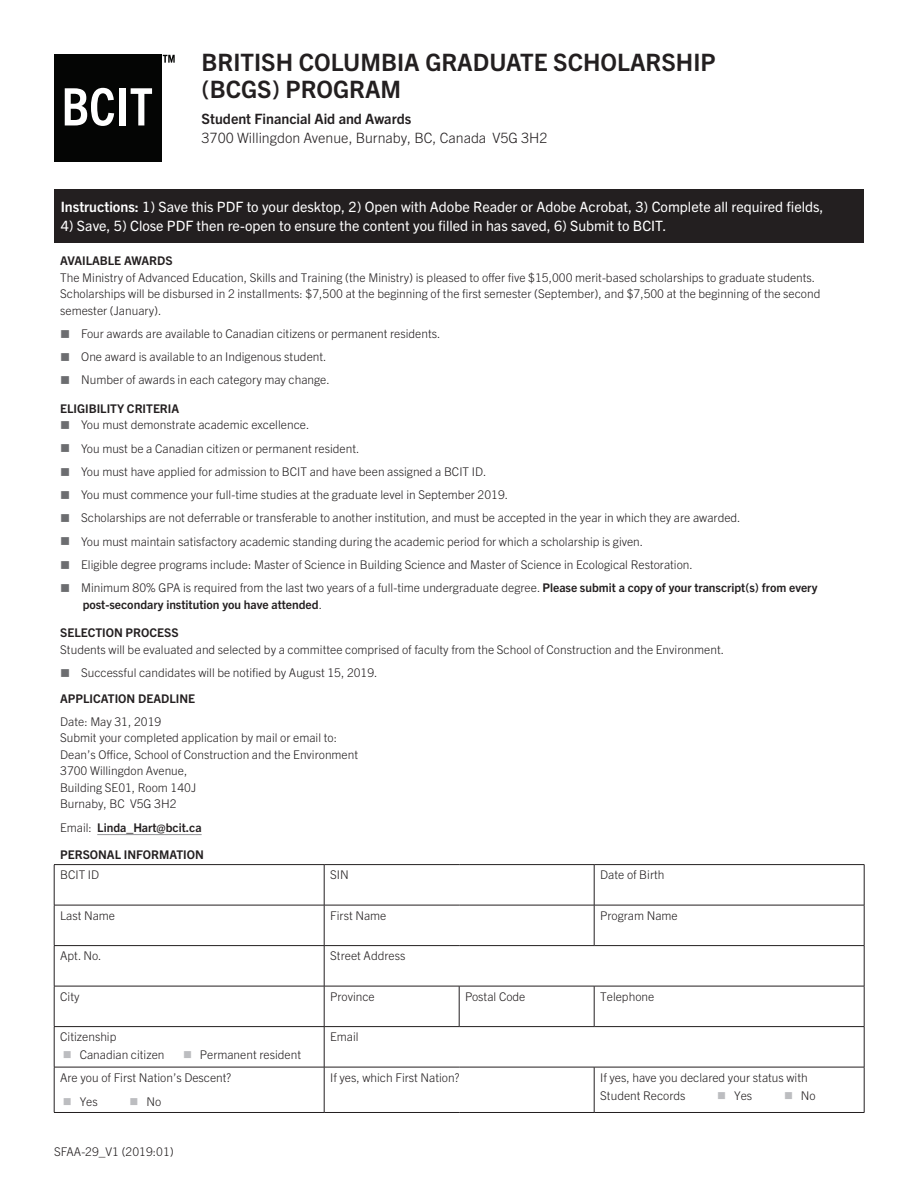
<style>
.page{position:relative;width:918px;height:1188px;background:#fff}
.page>*{position:absolute;margin:0;border:0;box-sizing:border-box;transform-origin:0 0}
.t1{font:700 24px/27px "Trade Gothic Next LT Pro";color:#231f20}
.t2{font:14.25px "Trade Gothic Next LT Pro";color:#fff}
.t3{font:300 14.25px "Trade Gothic Next LT Pro";color:#231f20}
.t4{font:700 14.25px "Trade Gothic Next LT Pro";color:#231f20}
.t5{font:300 12px/23.2px "Trade Gothic Next LT Pro";color:#231f20}
.t6{font:700 12px "Trade Gothic Next LT Pro";color:#231f20}
.s1{font-weight:700}
.s2{font-weight:300}
.s3{color:#bcbdc0}
</style>
<div class="page">
<div style="left:54px;top:189px;width:810px;height:54px;background:#231f20"></div>
<div style="left:54px;top:54px;width:108px;height:108px;background:#040504"></div>
<svg style="left:65px;top:88px;width:49px;height:38px"></svg>
<div style="left:119px;top:88px;width:7px;height:37px;background:#fff"></div>
<svg style="left:131px;top:88px;width:21px;height:37px"></svg>
<svg style="left:163px;top:55px;width:12px;height:8px"></svg>
<hr style="left:54px;top:864px;width:270px;height:1px;background:#231f20">
<hr style="left:54px;top:865px;width:1px;height:40px;background:#231f20">
<hr style="left:324px;top:864px;width:135px;height:1px;background:#231f20">
<hr style="left:324px;top:865px;width:1px;height:40px;background:#231f20">
<hr style="left:459px;top:864px;width:135px;height:1px;background:#231f20">
<hr style="left:594px;top:864px;width:270px;height:1px;background:#231f20">
<hr style="left:594px;top:865px;width:1px;height:40px;background:#231f20">
<hr style="left:864px;top:865px;width:1px;height:40px;background:#231f20">
<hr style="left:54px;top:905px;width:270px;height:1px;background:#231f20">
<hr style="left:54px;top:905px;width:1px;height:40px;background:#231f20">
<hr style="left:324px;top:905px;width:135px;height:1px;background:#231f20">
<hr style="left:324px;top:905px;width:1px;height:40px;background:#231f20">
<hr style="left:459px;top:905px;width:135px;height:1px;background:#231f20">
<hr style="left:594px;top:905px;width:270px;height:1px;background:#231f20">
<hr style="left:594px;top:905px;width:1px;height:40px;background:#231f20">
<hr style="left:864px;top:905px;width:1px;height:40px;background:#231f20">
<hr style="left:54px;top:945px;width:270px;height:1px;background:#231f20">
<hr style="left:54px;top:946px;width:1px;height:40px;background:#231f20">
<hr style="left:324px;top:945px;width:135px;height:1px;background:#231f20">
<hr style="left:324px;top:946px;width:1px;height:40px;background:#231f20">
<hr style="left:459px;top:945px;width:135px;height:1px;background:#231f20">
<hr style="left:594px;top:945px;width:270px;height:1px;background:#231f20">
<hr style="left:864px;top:946px;width:1px;height:40px;background:#231f20">
<hr style="left:54px;top:986px;width:270px;height:1px;background:#231f20">
<hr style="left:54px;top:986px;width:1px;height:40px;background:#231f20">
<hr style="left:324px;top:986px;width:135px;height:1px;background:#231f20">
<hr style="left:324px;top:986px;width:1px;height:40px;background:#231f20">
<hr style="left:459px;top:986px;width:135px;height:1px;background:#231f20">
<hr style="left:459px;top:986px;width:1px;height:40px;background:#231f20">
<hr style="left:594px;top:986px;width:270px;height:1px;background:#231f20">
<hr style="left:594px;top:986px;width:1px;height:40px;background:#231f20">
<hr style="left:864px;top:986px;width:1px;height:40px;background:#231f20">
<hr style="left:54px;top:1026px;width:270px;height:1px;background:#231f20">
<hr style="left:54px;top:1027px;width:1px;height:40px;background:#231f20">
<hr style="left:324px;top:1026px;width:135px;height:1px;background:#231f20">
<hr style="left:324px;top:1027px;width:1px;height:40px;background:#231f20">
<hr style="left:459px;top:1026px;width:135px;height:1px;background:#231f20">
<hr style="left:594px;top:1026px;width:270px;height:1px;background:#231f20">
<hr style="left:864px;top:1027px;width:1px;height:40px;background:#231f20">
<hr style="left:54px;top:1067px;width:270px;height:1px;background:#231f20">
<hr style="left:54px;top:1067px;width:1px;height:45px;background:#231f20">
<hr style="left:324px;top:1067px;width:135px;height:1px;background:#231f20">
<hr style="left:324px;top:1067px;width:1px;height:45px;background:#231f20">
<hr style="left:459px;top:1067px;width:135px;height:1px;background:#231f20">
<hr style="left:594px;top:1067px;width:270px;height:1px;background:#231f20">
<hr style="left:594px;top:1067px;width:1px;height:45px;background:#231f20">
<hr style="left:864px;top:1067px;width:1px;height:45px;background:#231f20">
<hr style="left:54px;top:1112px;width:270px;height:1px;background:#231f20">
<hr style="left:324px;top:1112px;width:135px;height:1px;background:#231f20">
<hr style="left:459px;top:1112px;width:135px;height:1px;background:#231f20">
<hr style="left:594px;top:1112px;width:270px;height:1px;background:#231f20">
<hr style="left:97px;top:834px;width:105px;height:1px;background:#939598">
<h1 class="t1" style="left:202px;top:47px;width:516px">BRITISH COLUMBIA GRADUATE SCHOLARSHIP (BCGS) PROGRAM</h1>
<p class="t4" style="left:202px;top:109px;width:211px">Student Financial Aid and Awards</p>
<p class="t3" style="left:202px;top:127px;width:348px">3700 Willingdon Avenue, Burnaby, BC, Canada V5G 3H2</p>
<p class="t2" style="left:61px;top:197px;width:764px"><span class="s1">Instructions:</span> 1) Save this PDF to your desktop, 2) Open with Adobe Reader or Adobe Acrobat, 3) Complete all required fields,</p>
<p class="t2" style="left:61px;top:215px;width:607px">4) Save, 5) Close PDF then re-open to ensure the content you filled in has saved, 6) Submit to BCIT.</p>
<p class="t6" style="left:60px;top:252px;width:114px">AVAILABLE AWARDS</p>
<p class="t5" style="left:60px;top:268px;width:762px;line-height:16.5px">The Ministry of Advanced Education, Skills and Training (the Ministry) is pleased to offer five $15,000 merit-based scholarships to graduate students.<br>Scholarships will be disbursed in 2 installments: $7,500 at the beginning of the first semester (September), and $7,500 at the beginning of the second semester (January).</p>
<p class="t5" style="left:81px;top:321px;width:361px">Four awards are available to Canadian citizens or permanent residents.<br>One award is available to an Indigenous student.<br>Number of awards in each category may change.</p>
<p class="t6" style="left:60px;top:400px;width:121px">ELIGIBILITY CRITERIA</p>
<p class="t5" style="left:81px;top:413px;width:738px">You must demonstrate academic excellence.<br>You must be a Canadian citizen or permanent resident.<br>You must have applied for admission to BCIT and have been assigned a BCIT ID.<br>You must commence your full-time studies at the graduate level in September 2019.<br>Scholarships are not deferrable or transferable to another institution, and must be accepted in the year in which they are awarded.<br>You must maintain satisfactory academic standing during the academic period for which a scholarship is given.<br>Eligible degree programs include: Master of Science in Building Science and Master of Science in Ecological Restoration.<br>Minimum 80% GPA is required from the last two years of a full-time undergraduate degree. <span class="s1">Please submit a copy of your transcript(s) from every</span></p>
<p class="t6" style="left:83px;top:596px;width:241px">post-secondary institution you have attended<span class="s2">.</span></p>
<p class="t6" style="left:60px;top:624px;width:120px">SELECTION PROCESS</p>
<p class="t5" style="left:81px;top:637px;width:644px;text-indent:-21px">Students will be evaluated and selected by a committee comprised of faculty from the School of Construction and the Environment.<br>Successful candidates will be notified by August 15, 2019.</p>
<p class="t6" style="left:60px;top:690px;width:136px">APPLICATION DEADLINE</p>
<p class="t5" style="left:60px;top:712px;width:300px;line-height:16.5px">Date: May 31, 2019<br>Submit your completed application by mail or email to:<br>Dean’s Office, School of Construction and the Environment 3700 Willingdon Avenue,<br>Building SE01, Room 140J<br>Burnaby, BC V5G 3H2</p>
<p class="t6" style="left:60px;top:819px;width:143px"><span class="s2">Email:</span> Linda_Hart@bcit.ca</p>
<p class="t6" style="left:60px;top:846px;width:145px">PERSONAL INFORMATION</p>
<p class="t5" style="left:60px;top:862px;width:41px">BCIT ID</p>
<p class="t5" style="left:330px;top:862px;width:20px">SIN</p>
<p class="t5" style="left:600px;top:862px;width:66px">Date of Birth</p>
<p class="t5" style="left:60px;top:903px;width:57px">Last Name</p>
<p class="t5" style="left:330px;top:903px;width:58px">First Name</p>
<p class="t5" style="left:600px;top:903px;width:79px">Program Name</p>
<p class="t5" style="left:60px;top:943px;width:43px">Apt. No.</p>
<p class="t5" style="left:330px;top:943px;width:77px">Street Address</p>
<p class="t5" style="left:60px;top:984px;width:21px">City</p>
<p class="t5" style="left:330px;top:984px;width:46px">Province</p>
<p class="t5" style="left:465px;top:984px;width:62px">Postal Code</p>
<p class="t5" style="left:600px;top:984px;width:56px">Telephone</p>
<p class="t5" style="left:60px;top:1024px;width:58px">Citizenship</p>
<p class="t5" style="left:63px;top:1042px;width:103px"><span class="s3">■</span> Canadian citizen</p>
<p class="t5" style="left:183px;top:1042px;width:120px"><span class="s3">■</span> Permanent resident</p>
<p class="t5" style="left:330px;top:1024px;width:30px">Email</p>
<p class="t5" style="left:60px;top:1065px;width:173px">Are you of First Nation’s Descent?</p>
<p class="t5" style="left:63px;top:1090px;width:37px"><span class="s3">■</span> Yes</p>
<p class="t5" style="left:130px;top:1090px;width:33px"><span class="s3">■</span> No</p>
<p class="t5" style="left:54px;top:1139px;width:121px">SFAA-29_V1 (2019:01)</p>
<p class="t5" style="left:330px;top:1065px;width:131px">If yes, which First Nation?</p>
<p class="t5" style="left:600px;top:1068px;width:209px;line-height:18px">If yes, have you declared your status with<br>Student Records</p>
<p class="t5" style="left:717px;top:1083px;width:37px"><span class="s3">■</span> Yes</p>
<p class="t5" style="left:784px;top:1083px;width:33px"><span class="s3">■</span> No</p>
</div>
